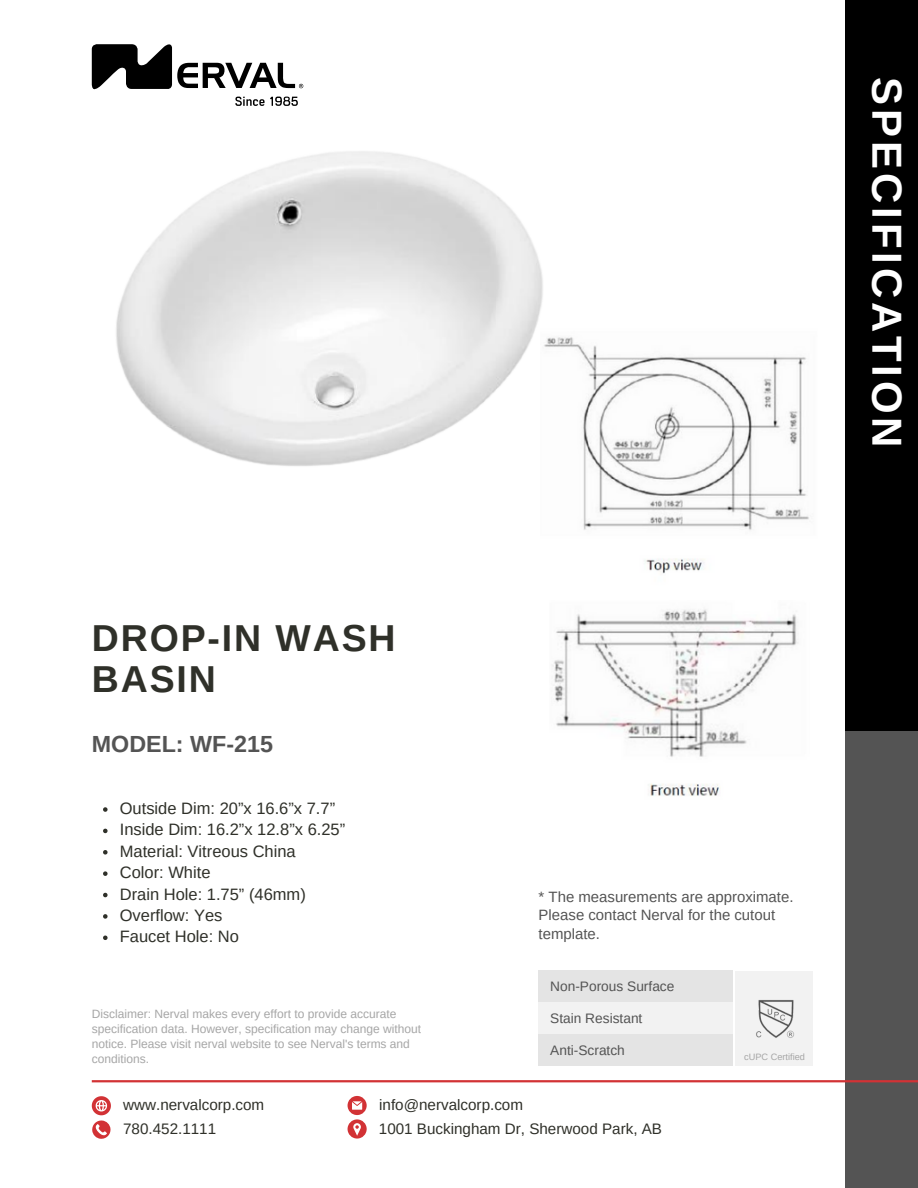
<style>
.page{position:relative;width:918px;height:1188px;background:#fff}
.page>*{position:absolute;margin:0;border:0;box-sizing:border-box;transform-origin:0 0}
.t1{font:700 42px "Arimo";letter-spacing:.095em;color:#fff}
.t2{font:700 37.5px/41.7px "Arimo";letter-spacing:.05em;color:#2f3029}
.t3{font:700 23.25px "Arimo";color:#545454}
.t4{font:16.5px "Arimo";color:#2f3029}
.t5{font:15.15px "Arimo";color:#2f3029}
.t6{font:15px/18.8px "Arimo";color:#545454}
.t7{font:13.65px "Arimo";color:#545454}
.t8{font:12px/15px "Arimo";color:#a6a6a6}
.t9{font:9.15px "Arimo";color:#a6a6a6}
</style>
<div class="page">
<div style="left:845px;top:0;width:73px;height:1188px;background:#000"></div>
<svg style="left:235px;top:97px;width:63px;height:9px"></svg>
<svg style="left:92px;top:44px;width:211px;height:46px"></svg>
<div style="left:845px;top:732px;width:73px;height:456px;background:#545454"></div>
<hr style="left:92px;top:1080px;width:826px;height:2px;background:#d23235">
<svg style="left:348px;top:1096px;width:19px;height:43px"></svg>
<svg style="left:92px;top:1096px;width:19px;height:43px"></svg>
<div style="left:539px;top:971px;width:194px;height:31px;background:#e4e4e4"></div>
<div style="left:539px;top:1002px;width:194px;height:32px;background:#f2f2f2"></div>
<div style="left:539px;top:1034px;width:194px;height:32px;background:#e4e4e4"></div>
<div style="left:736px;top:971px;width:77px;height:95px;background:#f2f2f2"></div>
<img style="left:756px;top:1000px;width:38px;height:38px">
<img style="left:554px;top:337px;width:255px;height:237px">
<img style="left:116px;top:151px;width:438px;height:315px">
<svg style="left:103px;top:807px;width:5px;height:5px"></svg>
<svg style="left:103px;top:829px;width:5px;height:4px"></svg>
<svg style="left:103px;top:850px;width:5px;height:5px"></svg>
<svg style="left:103px;top:871px;width:5px;height:5px"></svg>
<svg style="left:103px;top:893px;width:5px;height:4px"></svg>
<svg style="left:103px;top:914px;width:5px;height:5px"></svg>
<svg style="left:103px;top:936px;width:5px;height:4px"></svg>
<img style="left:552px;top:609px;width:247px;height:187px">
<p class="t1" style="left:911px;top:77px;width:372px;rotate:90deg">SPECIFICATION</p>
<p class="t2" style="left:92px;top:617px;width:305px">DROP-IN WASH<br>BASIN</p>
<p class="t3" style="left:92px;top:731px;width:183px">MODEL: WF-215</p>
<p class="t4" style="left:120px;top:799px;width:217px">Outside Dim: 20”x 16.6”x 7.7”</p>
<p class="t4" style="left:120px;top:820px;width:227px">Inside Dim: 16.2”x 12.8”x 6.25”</p>
<p class="t4" style="left:120px;top:842px;width:177px">Material: Vitreous China</p>
<p class="t4" style="left:120px;top:863px;width:92px">Color: White</p>
<p class="t4" style="left:120px;top:885px;width:188px">Drain Hole: 1.75” (46mm)</p>
<p class="t4" style="left:120px;top:906px;width:104px">Overflow: Yes</p>
<p class="t4" style="left:120px;top:927px;width:121px">Faucet Hole: No</p>
<p class="t8" style="left:92px;top:1007px;width:331px">Disclaimer: Nerval makes every effort to provide accurate specification data. However, specification may change without notice. Please visit nerval website to see Nerval's terms and conditions.</p>
<p class="t6" style="left:539px;top:887px;width:256px">* The measurements are approximate.</p>
<p class="t6" style="left:539px;top:906px;width:238px">Please contact Nerval for the cutout template.</p>
<p class="t7" style="left:550px;top:979px;width:126px">Non-Porous Surface</p>
<p class="t7" style="left:550px;top:1011px;width:94px">Stain Resistant</p>
<p class="t7" style="left:550px;top:1042px;width:76px">Anti-Scratch</p>
<p class="t9" style="left:744px;top:1052px;width:62px">cUPC Certified</p>
<p class="t5" style="left:123px;top:1096px;width:143px">www.nervalcorp.com</p>
<p class="t5" style="left:123px;top:1120px;width:95px">780.452.1111</p>
<p class="t5" style="left:379px;top:1097px;width:145px">info@nervalcorp.com</p>
<p class="t5" style="left:379px;top:1120px;width:285px">1001 Buckingham Dr, Sherwood Park, AB</p>
</div>
